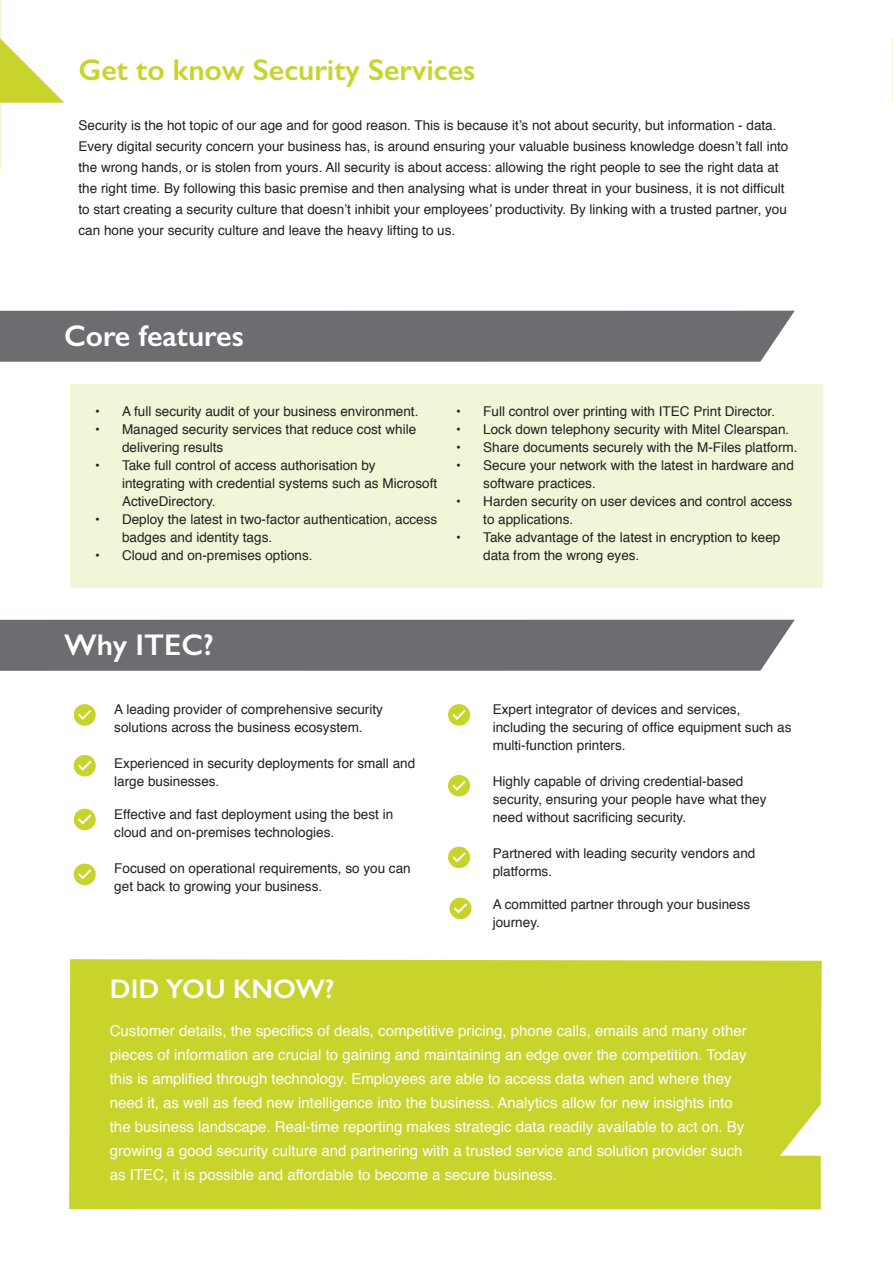
<style>
.page{position:relative;width:893px;height:1263px;background:#fff}
.page>*{position:absolute;margin:0;border:0;box-sizing:border-box;transform-origin:0 0}
.t1{font:600 30px "Gill Sans";color:#c8d42c}
.t2{font:600 30px "Gill Sans";color:#fff}
.t3{font:600 27px "Gill Sans";color:#fff}
.t4{font:15px/24px "Helvetica";color:#fff}
.Paragraph_Style_2{font:13.5px/18px "Helvetica";color:#231f20}
</style>
<div class="page">
<div style="left:70px;top:384px;width:753px;height:203px;background:#f2f5d7"></div>
<div style="left:0;top:311px;width:795px;height:51px;background:#6c6d70"></div>
<svg style="left:0;top:0;width:64px;height:170px"></svg>
<div style="left:69px;top:959px;width:753px;height:250px;background:#c8d42c"></div>
<div style="left:0;top:620px;width:795px;height:51px;background:#6c6d70"></div>
<hr style="left:892px;top:38px;width:1px;height:65px;background:#c8d42c">
<svg style="left:74px;top:704px;width:22px;height:22px"></svg>
<svg style="left:74px;top:755px;width:22px;height:21px"></svg>
<svg style="left:74px;top:809px;width:22px;height:21px"></svg>
<svg style="left:74px;top:863px;width:22px;height:22px"></svg>
<svg style="left:449px;top:898px;width:22px;height:21px"></svg>
<svg style="left:448px;top:704px;width:22px;height:22px"></svg>
<svg style="left:448px;top:775px;width:22px;height:21px"></svg>
<svg style="left:448px;top:847px;width:22px;height:21px"></svg>
<p class="t1" style="left:79px;top:52px;width:398px">Get to know Security Services</p>
<p class="Paragraph_Style_2" style="left:79px;top:115px;width:711px;line-height:21px">Security is the hot topic of our age and for good reason. This is because it’s not about security, but information - data.<br>Every digital security concern your business has, is around ensuring your valuable business knowledge doesn’t fall into the wrong hands, or is stolen from yours. All security is about access: allowing the right people to see the right data at the right time. By following this basic premise and then analysing what is under threat in your business, it is not difficult to start creating a security culture that doesn’t inhibit your employees’ productivity. By linking with a trusted partner, you can hone your security culture and leave the heavy lifting to us.</p>
<p class="t2" style="left:64px;top:317px;width:181px">Core features</p>
<p class="Paragraph_Style_2" style="left:95px;top:402px;width:325px">• A full security audit of your business environment.</p>
<p class="Paragraph_Style_2" style="left:122px;top:420px;width:296px;text-indent:-27px">• Managed security services that reduce cost while delivering results</p>
<p class="Paragraph_Style_2" style="left:122px;top:456px;width:317px;text-indent:-27px">• Take full control of access authorisation by integrating with credential systems such as Microsoft<br>ActiveDirectory.</p>
<p class="Paragraph_Style_2" style="left:122px;top:510px;width:317px;text-indent:-27px">• Deploy the latest in two-factor authentication, access badges and identity tags.</p>
<p class="Paragraph_Style_2" style="left:95px;top:546px;width:219px">• Cloud and on-premises options.</p>
<p class="Paragraph_Style_2" style="left:456px;top:402px;width:320px">• Full control over printing with ITEC Print Director.</p>
<p class="Paragraph_Style_2" style="left:456px;top:420px;width:335px">• Lock down telephony security with Mitel Clearspan.</p>
<p class="Paragraph_Style_2" style="left:456px;top:438px;width:343px">• Share documents securely with the M-Files platform.</p>
<p class="Paragraph_Style_2" style="left:483px;top:456px;width:312px;text-indent:-27px">• Secure your network with the latest in hardware and software practices.</p>
<p class="Paragraph_Style_2" style="left:483px;top:492px;width:311px;text-indent:-27px">• Harden security on user devices and control access to applications.</p>
<p class="Paragraph_Style_2" style="left:483px;top:528px;width:299px;text-indent:-27px">• Take advantage of the latest in encryption to keep data from the wrong eyes.</p>
<p class="t2" style="left:64px;top:626px;width:151px">Why ITEC?</p>
<p class="Paragraph_Style_2" style="left:114px;top:701px;width:270px">A leading provider of comprehensive security solutions across the business ecosystem.</p>
<p class="Paragraph_Style_2" style="left:114px;top:755px;width:302px">Experienced in security deployments for small and large businesses.</p>
<p class="Paragraph_Style_2" style="left:114px;top:806px;width:280px">Effective and fast deployment using the best in cloud and on-premises technologies.</p>
<p class="Paragraph_Style_2" style="left:114px;top:860px;width:298px">Focused on operational requirements, so you can get back to growing your business.</p>
<p class="Paragraph_Style_2" style="left:493px;top:701px;width:300px">Expert integrator of devices and services, including the securing of office equipment such as multi-function printers.</p>
<p class="Paragraph_Style_2" style="left:493px;top:773px;width:275px">Highly capable of driving credential-based security, ensuring your people have what they need without sacrificing security.</p>
<p class="Paragraph_Style_2" style="left:493px;top:845px;width:264px">Partnered with leading security vendors and platforms.</p>
<p class="Paragraph_Style_2" style="left:493px;top:896px;width:259px">A committed partner through your business journey.</p>
<p class="t3" style="left:110px;top:973px;width:226px">DID YOU KNOW?</p>
<p class="t4" style="left:110px;top:1019px;width:638px">Customer details, the specifics of deals, competitive pricing, phone calls, emails and many other pieces of information are crucial to gaining and maintaining an edge over the competition. Today this is amplified through technology. Employees are able to access data when and where they need it, as well as feed new intelligence into the business. Analytics allow for new insights into the business landscape. Real-time reporting makes strategic data readily available to act on. By growing a good security culture and partnering with a trusted service and solution provider such as ITEC, it is possible and affordable to become a secure business.</p>
</div>
